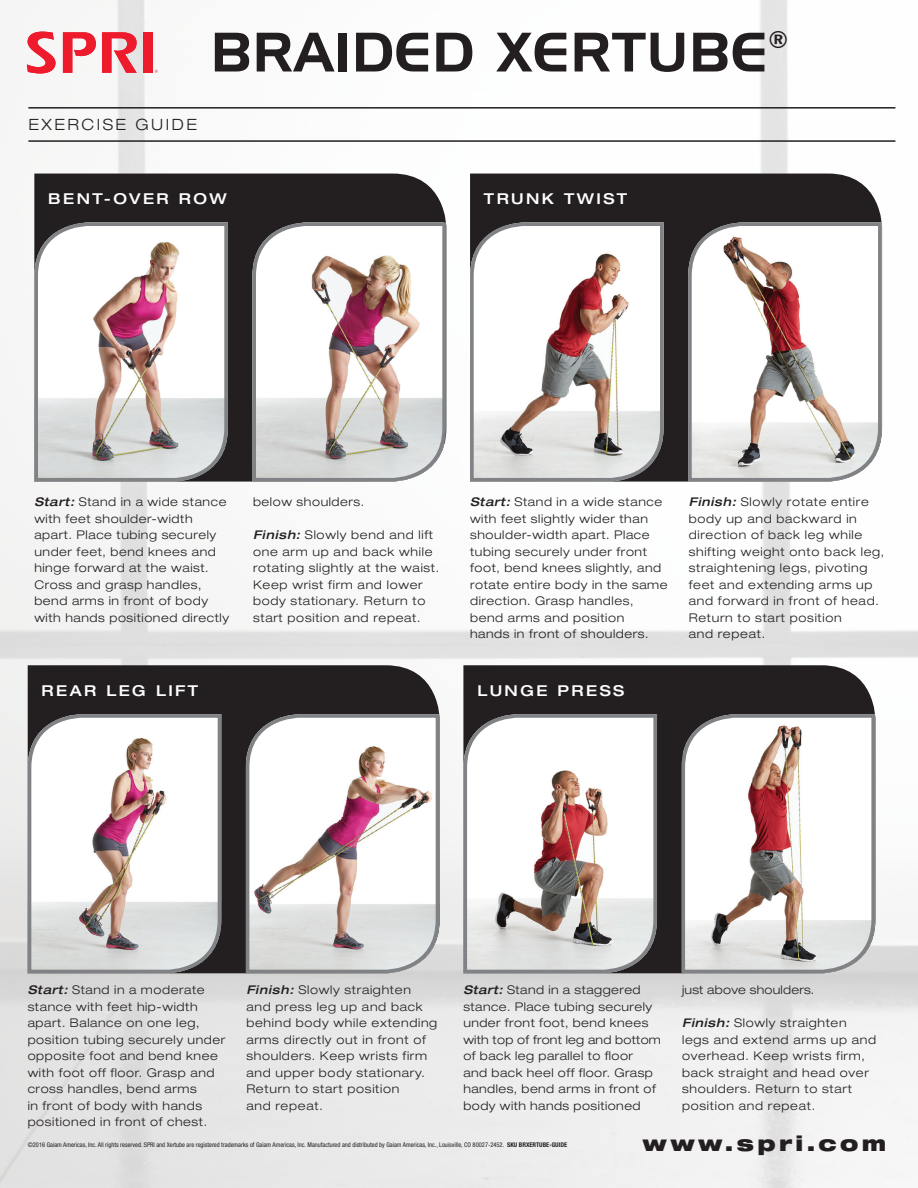
<style>
.page{position:relative;width:918px;height:1188px;background:#fff}
.page>*{position:absolute;margin:0;border:0;box-sizing:border-box;transform-origin:0 0}
.t1{font:54px "Handel Gothic BT";letter-spacing:.02em;color:#231f20}
.t2{font:23.55px "Handel Gothic BT";color:#231f20}
.t3{font:900 expanded 21px "Helvetica Neue";letter-spacing:.16em;color:#231f20}
.t4{font:300 expanded 15.6px "Helvetica Neue";letter-spacing:.16em;color:#231f20}
.t5{font:500 expanded 15px "Helvetica Neue LT Std";letter-spacing:.16em;color:#fff}
.t6{font:300 expanded 12px/16.5px "Helvetica Neue LT Std";letter-spacing:.05em;color:#231f20}
.t7{font:300 expanded 12px "Helvetica Neue LT Std";letter-spacing:.02em;color:#231f20}
.t8{font:condensed 6.45px "Helvetica Neue LT Std";color:#231f20}
.s1{font-weight:500;font-style:italic}
.s2{font-weight:700}
</style>
<div class="page">
<img style="left:0;top:0;width:918px;height:1188px">
<svg style="left:27px;top:32px;width:29px;height:41px"></svg>
<svg style="left:63px;top:32px;width:33px;height:41px"></svg>
<svg style="left:102px;top:32px;width:35px;height:41px"></svg>
<div style="left:144px;top:32px;width:9px;height:41px;background:#ee1b2d"></div>
<hr style="left:28px;top:140px;width:867px;height:2px;background:#231f20">
<hr style="left:28px;top:107px;width:867px;height:2px;background:#231f20">
<div style="left:34px;top:174px;width:412px;height:308px;background:#231f20"></div>
<svg style="left:33px;top:221px;width:197px;height:262px"></svg>
<svg style="left:251px;top:221px;width:197px;height:262px"></svg>
<div style="left:470px;top:174px;width:412px;height:308px;background:#231f20"></div>
<svg style="left:468px;top:221px;width:197px;height:262px"></svg>
<svg style="left:686px;top:221px;width:198px;height:262px"></svg>
<div style="left:28px;top:665px;width:412px;height:308px;background:#231f20"></div>
<svg style="left:26px;top:712px;width:197px;height:263px"></svg>
<svg style="left:244px;top:712px;width:197px;height:263px"></svg>
<div style="left:463px;top:665px;width:412px;height:308px;background:#231f20"></div>
<svg style="left:462px;top:712px;width:197px;height:263px"></svg>
<svg style="left:680px;top:712px;width:197px;height:263px"></svg>
<h1 class="t1" style="left:211px;top:19px;width:558px">BRAIDED XERTUBE</h1>
<h2 class="t2" style="left:769px;top:25px;width:21px">®</h2>
<h3 class="t4" style="left:28px;top:115px;width:170px">EXERCISE GUIDE</h3>
<p class="t5" style="left:48px;top:190px;width:180px">BENT-OVER ROW</p>
<p class="t5" style="left:484px;top:190px;width:124px">TRUN K TWIST</p>
<p class="t6" style="left:34px;top:493px;width:196px"><span class="s1">Start:</span> Stand in a wide stance with feet shoulder-width apart. Place tubing securely under feet, bend knees and hinge forward at the waist.<br>Cross and grasp handles, bend arms in front of body with hands positioned directly</p>
<p class="t6" style="left:253px;top:493px;width:113px">below shoulders.</p>
<p class="t6" style="left:253px;top:526px;width:188px"><span class="s1">Finish:</span> Slowly bend and lift one arm up and back while rotating slightly at the waist.<br>Keep wrist firm and lower body stationary. Return to start position and repeat.</p>
<p class="t5" style="left:42px;top:682px;width:138px">REAR LEG LIFT</p>
<p class="t6" style="left:470px;top:493px;width:199px"><span class="s1">Start:</span> Stand in a wide stance with feet slightly wider than shoulder-width apart. Place tubing securely under front foot, bend knees slightly, and rotate entire body in the same direction. Grasp handles, bend arms and position<br>hands in front of shoulders.</p>
<p class="t6" style="left:689px;top:493px;width:197px"><span class="s1">Finish:</span> Slowly rotate entire body up and backward in direction of back leg while shifting weight onto back leg, straightening legs, pivoting feet and extending arms up and forward in front of head.<br>Return to start position<br>and repeat.</p>
<p class="t5" style="left:477px;top:682px;width:136px">LUNG E PRESS</p>
<p class="t6" style="left:28px;top:982px;width:199px"><span class="s1">Start:</span> Stand in a moderate stance with feet hip-width apart. Balance on one leg, position tubing securely under opposite foot and bend knee with foot off floor. Grasp and cross handles, bend arms<br>in front of body with hands positioned in front of chest.</p>
<p class="t6" style="left:246px;top:982px;width:192px"><span class="s1">Finish:</span> Slowly straighten and press leg up and back behind body while extending arms directly out in front of shoulders. Keep wrists firm and upper body stationary.<br>Return to start position<br>and repeat.</p>
<p class="t6" style="left:463px;top:982px;width:199px"><span class="s1">Start:</span> Stand in a staggered stance. Place tubing securely under front foot, bend knees with top of front leg and bottom of back leg parallel to floor<br>and back heel off floor. Grasp handles, bend arms in front of body with hands positioned</p>
<p class="t7" style="left:682px;top:983px;width:134px">just above shoulders.</p>
<p class="t6" style="left:682px;top:1015px;width:196px"><span class="s1">Finish:</span> Slowly straighten legs and extend arms up and overhead. Keep wrists firm, back straight and head over shoulders. Return to start position and repeat.</p>
<p class="t8" style="left:28px;top:1141px;width:541px">©2016 Gaiam Americas, Inc. All rights reserved. SPRI and Xertube are registered trademarks of Gaiam Americas, Inc. Manufactured and distributed by Gaiam Americas, Inc., Louisville, CO 80027-2452. <span class="s2">SKU BRXERTUBE-GUIDE</span></p>
<h3 class="t3" style="left:643px;top:1130px;width:245px">www.spri.com</h3>
</div>
